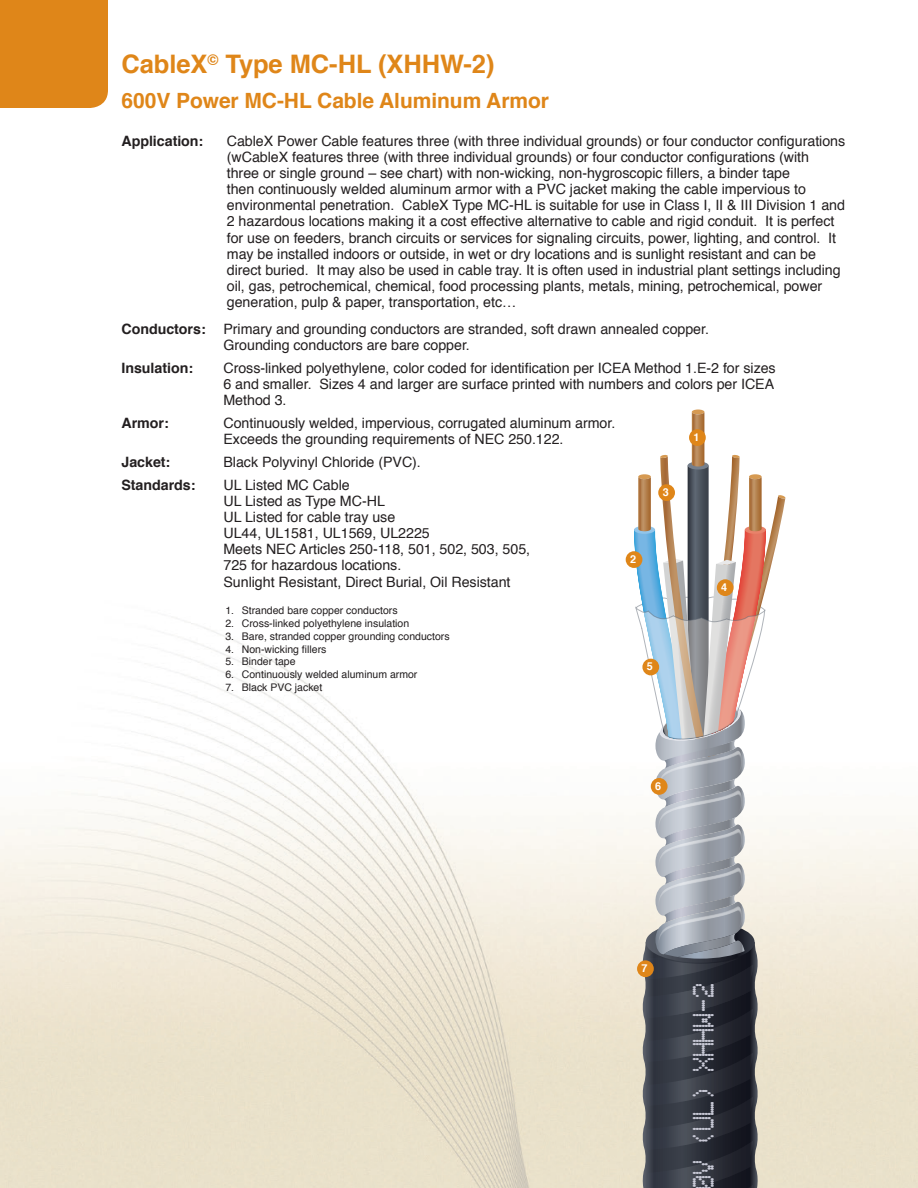
<style>
.page{position:relative;width:918px;height:1188px;background:#fff}
.page>*{position:absolute;margin:0;border:0;box-sizing:border-box;transform-origin:0 0}
.t1{font:28.05px "Pixel";color:#c9cad7;scale:.73 1}
.subheads1{font:700 25.5px "Helvetica";letter-spacing:-.005em;color:#df8619}
.subheads_small{font:700 21px "Helvetica";letter-spacing:-.005em;color:#df8619}
.t2{font:14.25px/16.2px "Helvetica";letter-spacing:-.005em;color:#231f20}
.t3{font:700 14.25px "Helvetica";letter-spacing:-.005em;color:#231f20}
.t4{font:700 10.8px "Helvetica";color:#fff}
.body_copy_Small{font:10.5px "Helvetica";color:#231f20}
.s1{font-weight:700}
</style>
<div class="page">
<img style="left:0;top:409px;width:918px;height:779px">
<hr style="left:692px;top:410px;width:12px;height:4px;background:#d69a52;border-radius:50%">
<svg style="left:634px;top:412px;width:152px;height:776px"></svg>
<div style="left:0;top:0;width:108px;height:108px;background:#df8619"></div>
<div style="left:689px;top:429px;width:17px;height:17px;background:#df8619;border-radius:50%"></div>
<div style="left:626px;top:551px;width:16px;height:17px;background:#df8619;border-radius:50%"></div>
<div style="left:658px;top:484px;width:17px;height:17px;background:#df8619;border-radius:50%"></div>
<div style="left:717px;top:579px;width:17px;height:17px;background:#df8619;border-radius:50%"></div>
<div style="left:651px;top:778px;width:17px;height:17px;background:#df8619;border-radius:50%"></div>
<div style="left:642px;top:659px;width:17px;height:16px;background:#df8619;border-radius:50%"></div>
<div style="left:637px;top:960px;width:17px;height:17px;background:#df8619;border-radius:50%"></div>
<p class="subheads1" style="left:122px;top:44px;width:375px">CableX<sup>©</sup> Type MC-HL (XHHW-2)</p>
<p class="subheads_small" style="left:122px;top:84px;width:429px">600V Power MC-HL Cable Aluminum Armor</p>
<p class="t2" style="left:227px;top:133px;width:620px">CableX Power Cable features three (with three individual grounds) or four conductor configurations (wCableX features three (with three individual grounds) or four conductor configurations (with<br>three or single ground – see chart) with non-wicking, non-hygroscopic fillers, a binder tape<br>then continuously welded aluminum armor with a PVC jacket making the cable impervious to environmental penetration. CableX Type MC-HL is suitable for use in Class I, II &amp; III Division 1 and 2 hazardous locations making it a cost effective alternative to cable and rigid conduit. It is perfect for use on feeders, branch circuits or services for signaling circuits, power, lighting, and control. It may be installed indoors or outside, in wet or dry locations and is sunlight resistant and can be direct buried. It may also be used in cable tray. It is often used in industrial plant settings including oil, gas, petrochemical, chemical, food processing plants, metals, mining, petrochemical, power generation, pulp &amp; paper, transportation, etc…</p>
<p class="t2" style="left:224px;top:321px;width:487px;text-indent:-102px"><span class="s1">Conductors:</span> Primary and grounding conductors are stranded, soft drawn annealed copper.<br>Grounding conductors are bare copper.</p>
<p class="t3" style="left:122px;top:356px;width:73px">Insulation:</p>
<p class="t2" style="left:224px;top:360px;width:554px;text-align:justify">Cross-linked polyethylene, color coded for identification per ICEA Method 1.E-2 for sizes 6 and smaller. Sizes 4 and larger are surface printed with numbers and colors per ICEA Method 3.</p>
<p class="t3" style="left:122px;top:411px;width:49px">Armor:</p>
<p class="t2" style="left:223px;top:415px;width:393px">Continuously welded, impervious, corrugated aluminum armor.<br>Exceeds the grounding requirements of NEC 250.122.</p>
<p class="t3" style="left:122px;top:450px;width:50px">Jacket:</p>
<p class="t2" style="left:223px;top:454px;width:199px">Black Polyvinyl Chloride (PVC).</p>
<p class="t3" style="left:122px;top:473px;width:76px">Standards:</p>
<p class="t2" style="left:224px;top:477px;width:308px">UL Listed MC Cable<br>UL Listed as Type MC-HL<br>UL Listed for cable tray use<br>UL44, UL1581, UL1569, UL2225<br>Meets NEC Articles 250-118, 501, 502, 503, 505,<br>725 for hazardous locations.<br>Sunlight Resistant, Direct Burial, Oil Resistant</p>
<p class="t3" style="left:122px;top:129px;width:83px">Application:</p>
<p class="t4" style="left:694px;top:428px;width:8px">1</p>
<p class="t4" style="left:663px;top:483px;width:8px">3</p>
<p class="t4" style="left:630px;top:550px;width:8px">2</p>
<p class="t4" style="left:721px;top:578px;width:8px">4</p>
<p class="body_copy_Small" style="left:225px;top:603px;width:174px">1. Stranded bare copper conductors</p>
<p class="body_copy_Small" style="left:225px;top:615px;width:185px">2. Cross-linked polyethylene insulation</p>
<p class="body_copy_Small" style="left:225px;top:628px;width:226px">3. Bare, stranded copper grounding conductors</p>
<p class="body_copy_Small" style="left:225px;top:641px;width:103px">4. Non-wicking fillers</p>
<p class="body_copy_Small" style="left:225px;top:654px;width:72px">5. Binder tape</p>
<p class="body_copy_Small" style="left:225px;top:666px;width:194px">6. Continuously welded aluminum armor</p>
<p class="body_copy_Small" style="left:225px;top:679px;width:99px">7. Black PVC jacket</p>
<p class="t4" style="left:647px;top:658px;width:8px">5</p>
<p class="t4" style="left:655px;top:777px;width:8px">6</p>
<p class="t4" style="left:642px;top:960px;width:8px">7</p>
<p class="t1" style="left:687px;top:1190px;width:284px;rotate:-90deg">0V (UL) XHHW-2</p>
</div>
